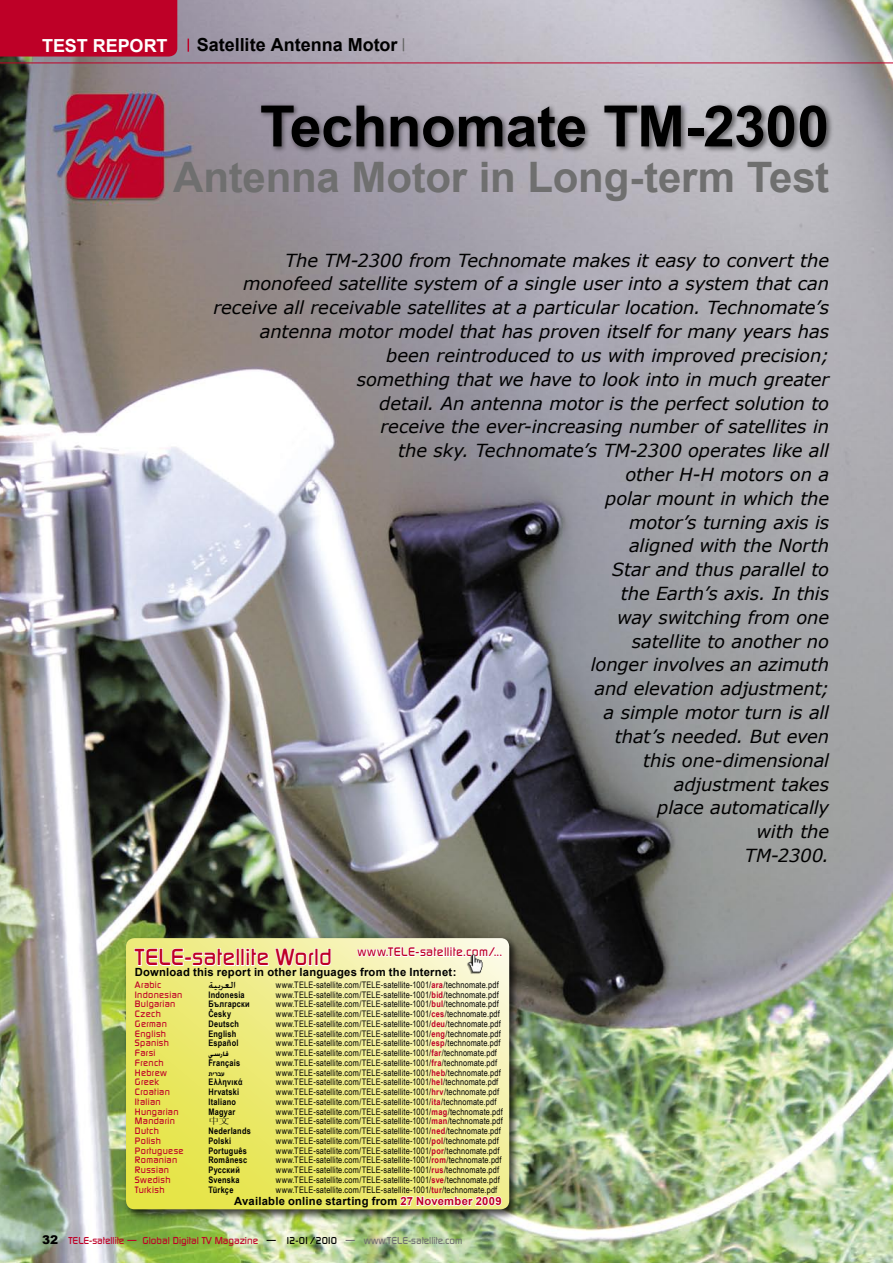
<style>
.page{position:relative;width:893px;height:1263px;background:#fff}
.page>*{position:absolute;margin:0;border:0;box-sizing:border-box;transform-origin:0 0}
.Hauptitel{font:700 57px "Arial";letter-spacing:-.005em;color:#000}
.Titel{font:700 42px "Arial";letter-spacing:-.005em;color:#6f6f6f}
.Kopf{font:italic 18px/23.9px "Verdana";letter-spacing:-.01em;color:#000;text-align:right}
.Text-ENG{font:700 18px "Arial";color:#000}
.Text-ENG-2{font:700 18px "Arial";letter-spacing:-.005em;color:#fff}
.t1{font:500 12px "Digital";letter-spacing:.03em;color:#be0027}
.t2{font:500 12px "Win Soft Pro";color:#000}
.Bottom-text{font:900 12px "Arial";color:#000}
.t3{font:700 11.25px "Arial";letter-spacing:.02em;color:#000}
.Bottom-text-2{font:500 9.75px "Digital";color:#be0027}
.t4{font:9px "Arial Narrow";letter-spacing:.015em;color:#000}
.t5{font:500 9px "Digital";letter-spacing:.035em;color:#be0027}
.t6{font:700 9px "Arial Narrow";letter-spacing:.025em;color:#000}
.t7{font:700 9px "Win Soft Pro";color:#000}
.t8{font:9px "Sim Sun";color:#000;scale:1.2 1}
.s1{font-size:22.5px}
.s2{font-weight:700;color:#be0027}
.s3{color:#be0027}
.s4{color:#000}
.s5{color:#6f6f6f}
</style>
<div class="page">
<img style="left:0;top:0;width:893px;height:1263px">
<div style="left:0;top:0;width:177px;height:57px;background:#be0027"></div>
<svg style="left:188px;top:39px;width:1px;height:13px"></svg>
<div style="left:122px;top:934px;width:400px;height:288px;background:#000;opacity:.75"></div>
<svg style="left:126px;top:938px;width:383px;height:271px;background:#eeeb81"></svg>
<svg style="left:134px;top:947px;width:102px;height:20px"></svg>
<div style="left:236px;top:948px;width:4px;height:18px;border:2px solid #fff"></div>
<div style="left:241px;top:948px;width:3px;height:18px;border:2px solid #fff"></div>
<svg style="left:245px;top:945px;width:87px;height:24px"></svg>
<svg style="left:356px;top:938px;width:148px;height:31px"></svg>
<img style="left:465px;top:953px;width:21px;height:21px">
<svg style="left:399px;top:1194px;width:104px;height:14px"></svg>
<hr style="left:0;top:63px;width:893px;height:1px;background:#be0027">
<svg style="left:403px;top:38px;width:1px;height:13px"></svg>
<div style="left:258px;top:102px;width:576px;height:52px;background:#000;opacity:.5"></div>
<p class="Text-ENG-2" style="left:42px;top:34px;width:127px">TEST REPORT</p>
<p class="Text-ENG" style="left:197px;top:33px;width:202px">Satellite Antenna Motor</p>
<p class="Hauptitel" style="left:260px;top:89px;width:571px">Technomate TM-2300</p>
<p class="Titel" style="left:173px;top:150px;width:658px">Antenna Motor in Long-term Test</p>
<p class="Kopf" style="left:213px;top:248px;width:617px">The TM-2300 from Technomate makes it easy to convert the monofeed satellite system of a single user into a system that can receive all receivable satellites at a particular location. Technomate’s antenna motor model that has proven itself for many years has been reintroduced to us with improved precision;<br>something that we have to look into in much greater<br>detail. An antenna motor is the perfect solution to<br>receive the ever-increasing number of satellites in<br>the sky. Technomate’s TM-2300 operates like all<br>other H-H motors on a<br>polar mount in which the<br>motor’s turning axis is<br>aligned with the North<br>Star and thus parallel to<br>the Earth’s axis. In this<br>way switching from one<br>satellite to another no<br>longer involves an azimuth<br>and elevation adjustment;<br>a simple motor turn is all<br>that’s needed. But even<br>this one-dimensional<br>adjustment takes</p>
<p class="Kopf" style="left:657px;top:795px;width:173px">place automatically</p>
<p class="Kopf" style="left:757px;top:819px;width:74px">with the</p>
<p class="Kopf" style="left:745px;top:843px;width:86px">TM-2300.</p>
<p class="t1" style="left:135px;top:945px;width:368px"><span class="s1">TELE-satellite World</span> www.TELE-satellite.com/...</p>
<p class="t5" style="left:135px;top:979px;width:28px">Arabic</p>
<p class="t2" style="left:208px;top:976px;width:29px">ا لعربية</p>
<p class="t4" style="left:276px;top:978px;width:224px">www.TELE-satellite.com/TELE-satellite-1001/<span class="s2">ara</span>/technomate.pdf</p>
<p class="t5" style="left:135px;top:989px;width:49px">Indonesian</p>
<p class="t6" style="left:208px;top:987px;width:38px">Indonesia</p>
<p class="t4" style="left:276px;top:988px;width:224px">www.TELE-satellite.com/TELE-satellite-1001/<span class="s2">bid</span>/technomate.pdf</p>
<p class="t5" style="left:135px;top:999px;width:42px">Bulgarian</p>
<p class="t6" style="left:208px;top:997px;width:43px">Български</p>
<p class="t4" style="left:276px;top:997px;width:224px">www.TELE-satellite.com/TELE-satellite-1001/<span class="s2">bul</span>/technomate.pdf</p>
<p class="t5" style="left:135px;top:1008px;width:27px">Czech</p>
<p class="t6" style="left:208px;top:1007px;width:24px">Česky</p>
<p class="t4" style="left:276px;top:1007px;width:226px">www.TELE-satellite.com/TELE-satellite-1001/<span class="s2">ces</span>/technomate.pdf</p>
<p class="t5" style="left:135px;top:1018px;width:33px">German</p>
<p class="t6" style="left:208px;top:1017px;width:32px">Deutsch</p>
<p class="t4" style="left:276px;top:1017px;width:226px">www.TELE-satellite.com/TELE-satellite-1001/<span class="s2">deu</span>/technomate.pdf</p>
<p class="t5" style="left:135px;top:1028px;width:33px">English</p>
<p class="t6" style="left:208px;top:1026px;width:29px">English</p>
<p class="t4" style="left:276px;top:1027px;width:226px">www.TELE-satellite.com/TELE-satellite-1001/<span class="s2">eng</span>/technomate.pdf</p>
<p class="t5" style="left:135px;top:1038px;width:36px">Spanish</p>
<p class="t6" style="left:208px;top:1036px;width:32px">Español</p>
<p class="t4" style="left:276px;top:1036px;width:226px">www.TELE-satellite.com/TELE-satellite-1001/<span class="s2">esp</span>/technomate.pdf</p>
<p class="t5" style="left:135px;top:1047px;width:22px">Farsi</p>
<p class="t7" style="left:208px;top:1047px;width:22px">سي فار</p>
<p class="t4" style="left:276px;top:1046px;width:223px">www.TELE-satellite.com/TELE-satellite-1001/<span class="s2">far</span>/technomate.pdf</p>
<p class="t5" style="left:135px;top:1057px;width:30px">French</p>
<p class="t6" style="left:208px;top:1056px;width:33px">Français</p>
<p class="t4" style="left:276px;top:1056px;width:223px">www.TELE-satellite.com/TELE-satellite-1001/<span class="s2">fra</span>/technomate.pdf</p>
<p class="t5" style="left:135px;top:1067px;width:33px">Hebrew</p>
<p class="t7" style="left:208px;top:1066px;width:18px">עברית</p>
<p class="t4" style="left:276px;top:1066px;width:226px">www.TELE-satellite.com/TELE-satellite-1001/<span class="s2">heb</span>/technomate.pdf</p>
<p class="t5" style="left:135px;top:1077px;width:26px">Greek</p>
<p class="t6" style="left:208px;top:1075px;width:36px">Ελληνικά</p>
<p class="t4" style="left:276px;top:1075px;width:224px">www.TELE-satellite.com/TELE-satellite-1001/<span class="s2">hel</span>/technomate.pdf</p>
<p class="t5" style="left:135px;top:1086px;width:36px">Croatian</p>
<p class="t6" style="left:208px;top:1085px;width:32px">Hrvatski</p>
<p class="t4" style="left:276px;top:1085px;width:225px">www.TELE-satellite.com/TELE-satellite-1001/<span class="s2">hrv</span>/technomate.pdf</p>
<p class="t5" style="left:135px;top:1096px;width:27px">Italian</p>
<p class="t6" style="left:208px;top:1095px;width:29px">Italiano</p>
<p class="t4" style="left:276px;top:1095px;width:222px">www.TELE-satellite.com/TELE-satellite-1001/<span class="s2">ita</span>/technomate.pdf</p>
<p class="t5" style="left:135px;top:1106px;width:45px">Hungarian</p>
<p class="t6" style="left:208px;top:1104px;width:28px">Magyar</p>
<p class="t4" style="left:276px;top:1105px;width:228px">www.TELE-satellite.com/TELE-satellite-1001/<span class="s2">mag</span>/technomate.pdf</p>
<p class="t5" style="left:135px;top:1116px;width:42px">Mandarin</p>
<p class="t8" style="left:208px;top:1116px;width:19px">中文</p>
<p class="t4" style="left:276px;top:1114px;width:228px">www.TELE-satellite.com/TELE-satellite-1001/<span class="s2">man</span>/technomate.pdf</p>
<p class="t5" style="left:135px;top:1125px;width:25px">Dutch</p>
<p class="t6" style="left:208px;top:1124px;width:44px">Nederlands</p>
<p class="t4" style="left:276px;top:1124px;width:226px">www.TELE-satellite.com/TELE-satellite-1001/<span class="s2">ned</span>/technomate.pdf</p>
<p class="t5" style="left:135px;top:1135px;width:27px">Polish</p>
<p class="t6" style="left:208px;top:1134px;width:24px">Polski</p>
<p class="t4" style="left:276px;top:1134px;width:224px">www.TELE-satellite.com/TELE-satellite-1001/<span class="s2">pol</span>/technomate.pdf</p>
<p class="t5" style="left:135px;top:1145px;width:50px">Portuguese</p>
<p class="t6" style="left:208px;top:1143px;width:40px">Português</p>
<p class="t4" style="left:276px;top:1144px;width:225px">www.TELE-satellite.com/TELE-satellite-1001/<span class="s2">por</span>/technomate.pdf</p>
<p class="t5" style="left:135px;top:1155px;width:44px">Romanian</p>
<p class="t6" style="left:208px;top:1153px;width:40px">Românesc</p>
<p class="t4" style="left:276px;top:1153px;width:227px">www.TELE-satellite.com/TELE-satellite-1001/<span class="s2">rom</span>/technomate.pdf</p>
<p class="t5" style="left:135px;top:1164px;width:36px">Russian</p>
<p class="t6" style="left:208px;top:1163px;width:33px">Русский</p>
<p class="t4" style="left:276px;top:1163px;width:225px">www.TELE-satellite.com/TELE-satellite-1001/<span class="s2">rus</span>/technomate.pdf</p>
<p class="t5" style="left:135px;top:1174px;width:37px">Swedish</p>
<p class="t6" style="left:208px;top:1173px;width:33px">Svenska</p>
<p class="t4" style="left:276px;top:1173px;width:225px">www.TELE-satellite.com/TELE-satellite-1001/<span class="s2">sve</span>/technomate.pdf</p>
<p class="t5" style="left:135px;top:1184px;width:31px">Turkish</p>
<p class="t6" style="left:208px;top:1182px;width:26px">Türkçe</p>
<p class="t4" style="left:276px;top:1183px;width:223px">www.TELE-satellite.com/TELE-satellite-1001/<span class="s2">tur</span>/technomate.pdf</p>
<p class="t3" style="left:234px;top:1194px;width:269px">Available online starting from <span class="s3">27 November 2009</span></p>
<p class="t3" style="left:135px;top:965px;width:323px">Download this report in other languages from the Internet:</p>
<p class="Bottom-text" style="left:42px;top:1231px;width:18px">32</p>
<p class="Bottom-text-2" style="left:68px;top:1235px;width:395px">TELE-satellite — Global Digital TV Magazine <span class="s4">— 12-01/2010</span> <span class="s5">— www.TELE-satellite.com</span></p>
</div>
